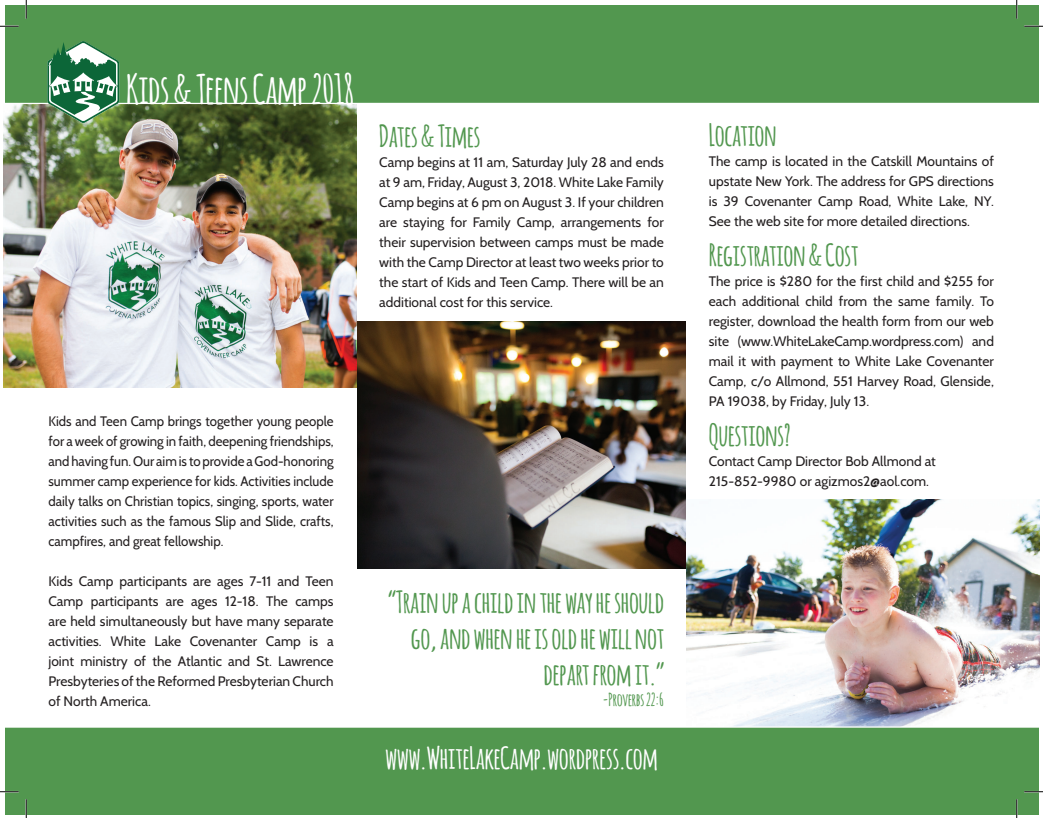
<style>
.page{position:relative;width:1043px;height:818px;background:#fff}
.page>*{position:absolute;margin:0;border:0;box-sizing:border-box;transform-origin:0 0}
.t1{font:700 40px "Amatic";color:#fff}
.t2{font:700 30px/36px "Amatic";color:#52974f;text-align:right}
.t3{font:700 30px "Amatic";color:#fff}
.t4{font:700 17.5px "Amatic";color:#52974f}
.t5{font:13.75px/20px "Cabin";color:#231f20;text-align:justify}
.t6{font:13.75px/20px "Cabin";color:#231f20;text-align:justify;scale:.96 1}
</style>
<div class="page">
<img style="left:686px;top:500px;width:353px;height:226px">
<img style="left:357px;top:322px;width:328px;height:246px">
<img style="left:4px;top:104px;width:353px;height:283px">
<div style="left:4px;top:726px;width:1035px;height:88px;background:#52974f"></div>
<div style="left:5px;top:4px;width:1034px;height:99px;background:#52974f"></div>
<svg style="left:47px;top:41px;width:72px;height:82px"></svg>
<svg style="left:0;top:25px;width:19px;height:2px"></svg>
<svg style="left:1024px;top:25px;width:18px;height:2px"></svg>
<svg style="left:0;top:790px;width:19px;height:2px"></svg>
<svg style="left:1024px;top:790px;width:18px;height:2px"></svg>
<svg style="left:25px;top:0;width:2px;height:19px"></svg>
<svg style="left:25px;top:799px;width:2px;height:19px"></svg>
<svg style="left:1015px;top:0;width:2px;height:19px"></svg>
<svg style="left:1015px;top:799px;width:2px;height:19px"></svg>
<p class="t1" style="left:126px;top:60px;width:229px">Kids &amp; Teens Camp 2018</p>
<p class="t2" style="left:379px;top:117px;width:102px">Dates &amp; Times</p>
<p class="t5" style="left:379px;top:152px;width:286px">Camp begins at 11 am, Saturday July 28 and ends at 9 am, Friday, August 3, 2018. White Lake Family Camp begins at 6 pm on August 3. If your children are staying for Family Camp, arrangements for their supervision between camps must be made with the Camp Director at least two weeks prior to the start of Kids and Teen Camp. There will be an additional cost for this service.</p>
<p class="t6" style="left:48px;top:411px;width:298px">Kids and Teen Camp brings together young people for a week of growing in faith, deepening friendships, and having fun. Our aim is to provide a God-honoring summer camp experience for kids. Activities include daily talks on Christian topics, singing, sports, water activities such as the famous Slip and Slide, crafts, campfires, and great fellowship.</p>
<p class="t5" style="left:48px;top:571px;width:287px">Kids Camp participants are ages 7-11 and Teen Camp participants are ages 12-18. The camps are held simultaneously but have many separate activities. White Lake Covenanter Camp is a joint ministry of the Atlantic and St. Lawrence Presbyteries of the Reformed Presbyterian Church of North America.</p>
<p class="t2" style="left:388px;top:582px;width:278px">“Train up a child in the way he should go, and when he is old he will not depart from it.”</p>
<p class="t4" style="left:602px;top:686px;width:63px">-Proverbs 22:6</p>
<p class="t3" style="left:385px;top:736px;width:274px">www.WhiteLakeCamp.wordpress.com</p>
<p class="t2" style="left:708px;top:116px;width:69px">Location</p>
<p class="t5" style="left:708px;top:151px;width:287px">The camp is located in the Catskill Mountains of upstate New York. The address for GPS directions is 39 Covenanter Camp Road, White Lake, NY.<br>See the web site for more detailed directions.</p>
<p class="t2" style="left:708px;top:236px;width:151px">Registration &amp; Cost</p>
<p class="t5" style="left:708px;top:271px;width:287px">The price is $280 for the first child and $255 for each additional child from the same family. To register, download the health form from our web site (www.WhiteLakeCamp.wordpress.com) and mail it with payment to White Lake Covenanter Camp, c/o Allmond, 551 Harvey Road, Glenside, PA 19038, by Friday, July 13.</p>
<p class="t2" style="left:708px;top:416px;width:83px">Questions?</p>
<p class="t5" style="left:708px;top:451px;width:228px">Contact Camp Director Bob Allmond at</p>
<p class="t5" style="left:708px;top:471px;width:222px">215-852-9980 or agizmos2@aol.com.</p>
</div>
